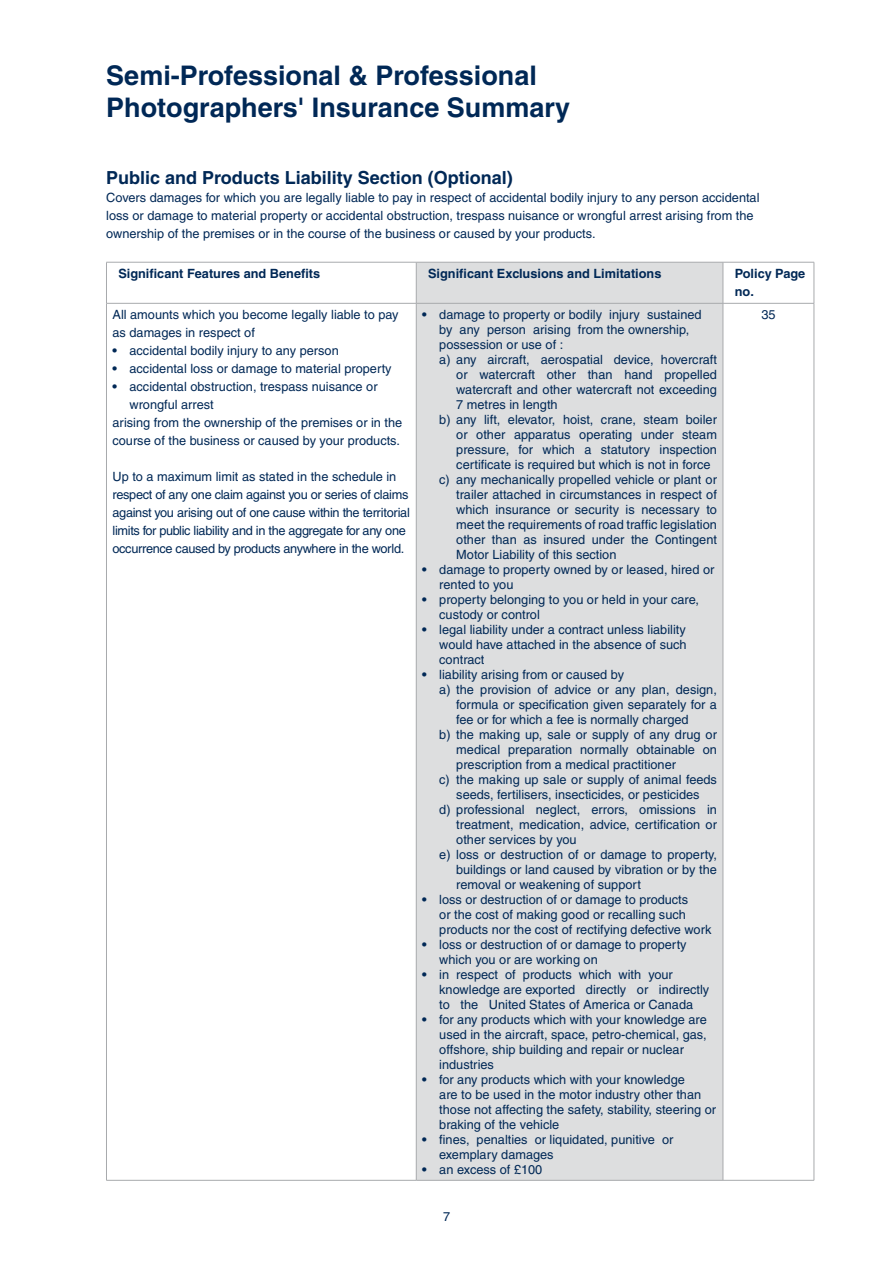
<style>
.page{position:relative;width:893px;height:1263px;background:#fff}
.page>*{position:absolute;margin:0;border:0;box-sizing:border-box;transform-origin:0 0}
.t1{font:700 27px/32.4px "Helvetica";color:#002856}
.t2{font:700 18px "Helvetica";color:#002856}
.t3{font:12.75px/15px "Helvetica";color:#002856}
.t4{font:12.75px/18px "Helvetica";letter-spacing:-.025em;color:#002856}
.t5{font:700 12.75px/18px "Helvetica";color:#002856}
.s1{font-weight:700}
</style>
<div class="page">
<div style="left:417px;top:263px;width:306px;height:917px;background:#dddedf"></div>
<hr style="left:106px;top:262px;width:310px;height:1px;background:#a8aaad">
<hr style="left:416px;top:262px;width:307px;height:1px;background:#a8aaad">
<hr style="left:723px;top:262px;width:91px;height:1px;background:#a8aaad">
<hr style="left:106px;top:303px;width:310px;height:1px;background:#a8aaad">
<hr style="left:416px;top:303px;width:307px;height:1px;background:#a8aaad">
<hr style="left:723px;top:303px;width:91px;height:1px;background:#a8aaad">
<hr style="left:106px;top:1180px;width:310px;height:1px;background:#a8aaad">
<hr style="left:416px;top:1180px;width:307px;height:1px;background:#a8aaad">
<hr style="left:723px;top:1180px;width:91px;height:1px;background:#a8aaad">
<hr style="left:106px;top:262px;width:1px;height:41px;background:#a8aaad">
<hr style="left:106px;top:303px;width:1px;height:877px;background:#a8aaad">
<hr style="left:416px;top:262px;width:1px;height:41px;background:#a8aaad">
<hr style="left:723px;top:262px;width:1px;height:41px;background:#a8aaad">
<hr style="left:814px;top:262px;width:1px;height:41px;background:#a8aaad">
<hr style="left:416px;top:303px;width:1px;height:877px;background:#a8aaad">
<hr style="left:723px;top:303px;width:1px;height:877px;background:#a8aaad">
<hr style="left:814px;top:303px;width:1px;height:877px;background:#a8aaad">
<h1 class="t1" style="left:106px;top:58px;width:465px">Semi-Professional &amp; Professional<br>Photographers' Insurance Summary</h1>
<h2 class="t2" style="left:106px;top:167px;width:408px">Public and Products Liability Section (Optional)</h2>
<p class="t3" style="left:106px;top:188px;width:655px;line-height:18px">Covers damages for which you are legally liable to pay in respect of accidental bodily injury to any person accidental loss or damage to material property or accidental obstruction, trespass nuisance or wrongful arrest arising from the ownership of the premises or in the course of the business or caused by your products.</p>
<p class="t5" style="left:118px;top:264px;width:203px">Significant Features and Benefits</p>
<p class="t5" style="left:428px;top:264px;width:235px">Significant Exclusions and Limitations</p>
<p class="t5" style="left:735px;top:264px;width:72px">Policy Page no.</p>
<p class="t3" style="left:112px;top:306px;width:288px;line-height:18px">All amounts which you become legally liable to pay as damages in respect of</p>
<p class="t3" style="left:112px;top:343px;width:228px"><span class="s1">•</span> accidental bodily injury to any person</p>
<p class="t3" style="left:112px;top:361px;width:281px"><span class="s1">•</span> accidental loss or damage to material property</p>
<p class="t3" style="left:112px;top:379px;width:267px"><span class="s1">•</span> accidental obstruction, trespass nuisance or</p>
<p class="t3" style="left:129px;top:397px;width:86px">wrongful arrest</p>
<p class="t3" style="left:112px;top:415px;width:291px">arising from the ownership of the premises or in the</p>
<p class="t3" style="left:112px;top:433px;width:289px">course of the business or caused by your products.</p>
<p class="t4" style="left:112px;top:468px;width:299px">Up to a maximum limit as stated in the schedule in respect of any one claim against you or series of claims against you arising out of one cause within the territorial limits for public liability and in the aggregate for any one occurrence caused by products anywhere in the world.</p>
<p class="t3" style="left:761px;top:307px;width:16px">35</p>
<p class="t3" style="left:422px;top:307px;width:281px"><span class="s1">•</span> damage to property or bodily injury sustained</p>
<p class="t3" style="left:439px;top:322px;width:251px">by any person arising from the ownership,</p>
<p class="t3" style="left:439px;top:337px;width:126px">possession or use of :</p>
<p class="t3" style="left:439px;top:352px;width:279px">a) any aircraft, aerospatial device, hovercraft</p>
<p class="t3" style="left:456px;top:367px;width:262px">or watercraft other than hand propelled</p>
<p class="t3" style="left:456px;top:382px;width:262px">watercraft and other watercraft not exceeding</p>
<p class="t3" style="left:456px;top:397px;width:103px">7 metres in length</p>
<p class="t3" style="left:439px;top:412px;width:279px">b) any lift, elevator, hoist, crane, steam boiler</p>
<p class="t3" style="left:456px;top:427px;width:262px">or other apparatus operating under steam</p>
<p class="t3" style="left:456px;top:442px;width:262px">pressure, for which a statutory inspection</p>
<p class="t3" style="left:456px;top:457px;width:256px">certificate is required but which is not in force</p>
<p class="t3" style="left:439px;top:472px;width:279px">c) any mechanically propelled vehicle or plant or</p>
<p class="t3" style="left:456px;top:487px;width:262px">trailer attached in circumstances in respect of</p>
<p class="t3" style="left:456px;top:502px;width:262px">which insurance or security is necessary to</p>
<p class="t3" style="left:456px;top:517px;width:262px">meet the requirements of road traffic legislation</p>
<p class="t3" style="left:456px;top:532px;width:262px">other than as insured under the Contingent</p>
<p class="t3" style="left:456px;top:547px;width:162px">Motor Liability of this section</p>
<p class="t3" style="left:439px;top:562px;width:277px;text-indent:-17px"><span class="s1">•</span> damage to property owned by or leased, hired or rented to you</p>
<p class="t3" style="left:439px;top:592px;width:261px;text-indent:-17px"><span class="s1">•</span> property belonging to you or held in your care, custody or control</p>
<p class="t3" style="left:439px;top:622px;width:249px;text-align:justify;text-indent:-17px"><span class="s1">•</span> legal liability under a contract unless liability would have attached in the absence of such contract</p>
<p class="t3" style="left:422px;top:667px;width:203px"><span class="s1">•</span> liability arising from or caused by</p>
<p class="t3" style="left:439px;top:682px;width:279px">a) the provision of advice or any plan, design,</p>
<p class="t3" style="left:456px;top:697px;width:262px">formula or specification given separately for a</p>
<p class="t3" style="left:456px;top:712px;width:234px">fee or for which a fee is normally charged</p>
<p class="t3" style="left:439px;top:727px;width:279px">b) the making up, sale or supply of any drug or</p>
<p class="t3" style="left:456px;top:742px;width:262px">medical preparation normally obtainable on</p>
<p class="t3" style="left:456px;top:757px;width:221px">prescription from a medical practitioner</p>
<p class="t3" style="left:439px;top:772px;width:279px">c) the making up sale or supply of animal feeds</p>
<p class="t3" style="left:456px;top:787px;width:245px">seeds, fertilisers, insecticides, or pesticides</p>
<p class="t3" style="left:439px;top:802px;width:279px">d) professional neglect, errors, omissions in</p>
<p class="t3" style="left:456px;top:817px;width:262px">treatment, medication, advice, certification or</p>
<p class="t3" style="left:456px;top:832px;width:122px">other services by you</p>
<p class="t3" style="left:439px;top:847px;width:279px">e) loss or destruction of or damage to property,</p>
<p class="t3" style="left:456px;top:862px;width:262px">buildings or land caused by vibration or by the</p>
<p class="t3" style="left:456px;top:877px;width:186px">removal or weakening of support</p>
<p class="t3" style="left:439px;top:892px;width:274px;text-indent:-17px"><span class="s1">•</span> loss or destruction of or damage to products<br>or the cost of making good or recalling such products nor the cost of rectifying defective work</p>
<p class="t3" style="left:439px;top:937px;width:249px;text-indent:-17px"><span class="s1">•</span> loss or destruction of or damage to property which you or are working on</p>
<p class="t3" style="left:439px;top:967px;width:271px;text-indent:-17px"><span class="s1">•</span> in respect of products which with your knowledge are exported directly or indirectly to the United States of America or Canada</p>
<p class="t3" style="left:439px;top:1012px;width:269px;text-indent:-17px"><span class="s1">•</span> for any products which with your knowledge are used in the aircraft, space, petro-chemical, gas, offshore, ship building and repair or nuclear industries</p>
<p class="t3" style="left:439px;top:1072px;width:278px;text-indent:-17px"><span class="s1">•</span> for any products which with your knowledge<br>are to be used in the motor industry other than those not affecting the safety, stability, steering or braking of the vehicle</p>
<p class="t3" style="left:439px;top:1132px;width:236px;text-indent:-17px"><span class="s1">•</span> fines, penalties or liquidated, punitive or exemplary damages</p>
<p class="t3" style="left:422px;top:1162px;width:122px"><span class="s1">•</span> an excess of £100</p>
<p class="t3" style="left:443px;top:1209px;width:9px">7</p>
</div>
